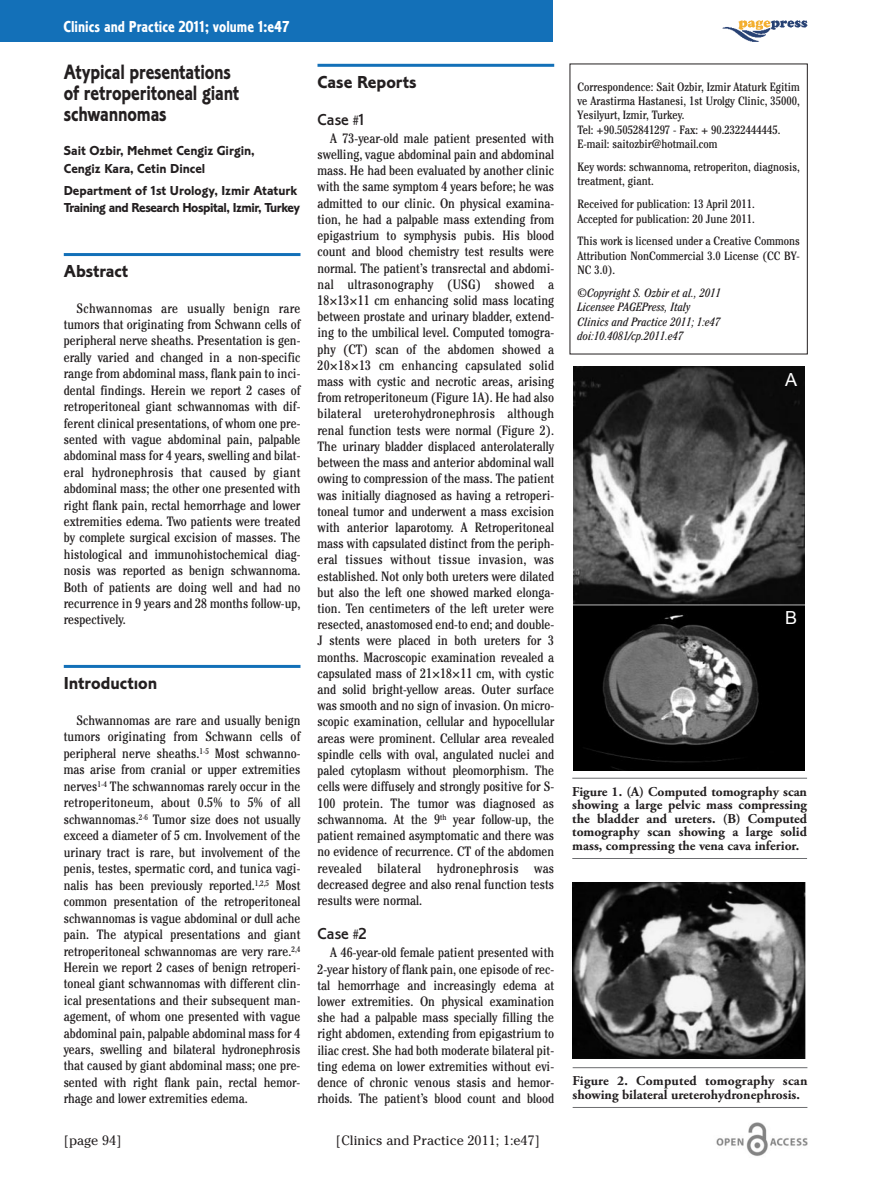
<style>
.page{position:relative;width:893px;height:1191px;background:#fff}
.page>*{position:absolute;margin:0;border:0;box-sizing:border-box;transform-origin:0 0}
.t1{font:21.6px/21.1px "Corinthian Bold Plain";letter-spacing:-.005em;color:#231f20;scale:.83 1}
.t2{font:18px "Corinthian Bold Plain";color:#231f20}
.t3{font:18px "Arial";color:#fff}
.t4{font:16.5px "Corinthian Bold Condensed Plain";color:#fff}
.t5{font:16.5px "Corinthian Medium Plain";color:#231f20}
.t6{font:condensed 13.5px/16.2px "Cheltenham";color:#231f20;text-align:justify}
.t7{font:700 13.5px/13.5px "Adobe Garamond Pro";color:#231f20;text-align:justify}
.t8{font:13.5px/17.4px "Corinthian Bold Plain";letter-spacing:-.03em;color:#231f20}
.t9{font:13.5px/17.4px "Corinthian Bold Plain";color:#231f20}
.t10{font:13.5px "Cheltenham";color:#231f20}
.t11{font:condensed 12px/14.4px "Cheltenham";color:#231f20}
.t12{font:italic condensed 12px/14.4px "Cheltenham";color:#231f20}
.s1{font-family:"Cheltenham";font-stretch:condensed;font-size:13.5px}
</style>
<div class="page">
<hr style="left:64px;top:253px;width:236px;height:3px;background:#1370b8">
<hr style="left:64px;top:665px;width:236px;height:3px;background:#1370b8">
<hr style="left:317px;top:64px;width:237px;height:3px;background:#1370b8">
<div style="left:0;top:0;width:553px;height:42px;background:#1370b8"></div>
<img style="left:716px;top:1123px;width:92px;height:33px">
<img style="left:723px;top:20px;width:84px;height:22px">
<img style="left:574px;top:366px;width:230px;height:405px">
<hr style="left:572px;top:778px;width:235px;height:1px;background:#6c6d70">
<hr style="left:572px;top:858px;width:235px;height:1px;background:#6c6d70">
<img style="left:573px;top:882px;width:233px;height:176px">
<hr style="left:573px;top:1067px;width:234px;height:1px;background:#6c6d70">
<hr style="left:573px;top:1107px;width:234px;height:1px;background:#6c6d70">
<p class="t4" style="left:63px;top:21px;width:228px">Clinics and Practice 2011; volume 1:e47</p>
<h1 class="t1" style="left:64px;top:63px;width:213px">Atypical presentations of retroperitoneal giant schwannomas</h1>
<p class="t9" style="left:64px;top:144px;width:192px">Sait Ozbir, Mehmet Cengiz Girgin,<br>Cengiz Kara, Cetin Dincel</p>
<p class="t8" style="left:64px;top:183px;width:238px">Department of 1st Urology, Izmir Ataturk<br>Training and Research Hospital, Izmir, Turkey</p>
<h2 class="t2" style="left:64px;top:265px;width:66px">Abstract</h2>
<p class="t6" style="left:64px;top:301px;width:238px;text-indent:13px">Schwannomas are usually benign rare tumors that originating from Schwann cells of peripheral nerve sheaths. Presentation is gen&shy;erally varied and changed in a non-specific range from abdominal mass, flank pain to inci&shy;dental findings. Herein we report 2 cases of retroperitoneal giant schwannomas with dif&shy;ferent clinical presentations, of whom one pre&shy;sented with vague abdominal pain, palpable abdominal mass for 4 years, swelling and bilat&shy;eral hydronephrosis that caused by giant abdominal mass; the other one presented with right flank pain, rectal hemorrhage and lower extremities edema. Two patients were treated by complete surgical excision of masses. The histological and immunohistochemical diag&shy;nosis was reported as benign schwannoma.<br>Both of patients are doing well and had no recurrence in 9 years and 28 months follow-up, respectively.</p>
<h2 class="t2" style="left:64px;top:677px;width:95px">Introductıon</h2>
<p class="t6" style="left:64px;top:713px;width:238px;text-indent:13px">Schwannomas are rare and usually benign tumors originating from Schwann cells of peripheral nerve sheaths.<sup>1-5</sup> Most schwanno&shy;mas arise from cranial or upper extremities nerves<sup>1-4</sup> The schwannomas rarely occur in the retroperitoneum, about 0.5% to 5% of all schwannomas.<sup>2-6</sup> Tumor size does not usually exceed a diameter of 5 cm. Involvement of the urinary tract is rare, but involvement of the penis, testes, spermatic cord, and tunica vagi&shy;nalis has been previously reported.<sup>1,2,5</sup> Most common presentation of the retroperitoneal schwannomas is vague abdominal or dull ache pain. The atypical presentations and giant retroperitoneal schwannomas are very rare.<sup>2,4<br></sup>Herein we report 2 cases of benign retroperi&shy;toneal giant schwannomas with different clin&shy;ical presentations and their subsequent man&shy;agement, of whom one presented with vague abdominal pain, palpable abdominal mass for 4 years, swelling and bilateral hydronephrosis that caused by giant abdominal mass; one pre&shy;sented with right flank pain, rectal hemor&shy;rhage and lower extremities edema.</p>
<h2 class="t2" style="left:317px;top:76px;width:101px">Case Reports</h2>
<p class="t5" style="left:317px;top:114px;width:48px">Case <span class="s1">#</span>1</p>
<p class="t6" style="left:317px;top:131px;width:238px;text-indent:13px">A 73-year-old male patient presented with swelling, vague abdominal pain and abdominal mass. He had been evaluated by another clinic with the same symptom 4 years before; he was admitted to our clinic. On physical examina&shy;tion, he had a palpable mass extending from epigastrium to symphysis pubis. His blood count and blood chemistry test results were normal. The patient’s transrectal and abdomi&shy;nal ultrasonography (USG) showed a 18×13×11 cm enhancing solid mass locating between prostate and urinary bladder, extend&shy;ing to the umbilical level. Computed tomogra&shy;phy (CT) scan of the abdomen showed a 20×18×13 cm enhancing capsulated solid mass with cystic and necrotic areas, arising from retroperitoneum (Figure 1A). He had also bilateral ureterohydronephrosis although renal function tests were normal (Figure 2).<br>The urinary bladder displaced anterolaterally between the mass and anterior abdominal wall owing to compression of the mass. The patient was initially diagnosed as having a retroperi&shy;toneal tumor and underwent a mass excision with anterior laparotomy. A Retroperitoneal mass with capsulated distinct from the periph&shy;eral tissues without tissue invasion, was established. Not only both ureters were dilated but also the left one showed marked elonga&shy;tion. Ten centimeters of the left ureter were resected, anastomosed end-to end; and double-J stents were placed in both ureters for 3 months. Macroscopic examination revealed a capsulated mass of 21×18×11 cm, with cystic and solid bright-yellow areas. Outer surface was smooth and no sign of invasion. On micro&shy;scopic examination, cellular and hypocellular areas were prominent. Cellular area revealed spindle cells with oval, angulated nuclei and paled cytoplasm without pleomorphism. The cells were diffusely and strongly positive for S-100 protein. The tumor was diagnosed as schwannoma. At the 9<sup>th</sup> year follow-up, the patient remained asymptomatic and there was no evidence of recurrence. CT of the abdomen revealed bilateral hydronephrosis was decreased degree and also renal function tests results were normal.</p>
<p class="t5" style="left:317px;top:928px;width:51px">Case <span class="s1">#</span>2</p>
<p class="t6" style="left:317px;top:945px;width:238px;text-indent:13px">A 46-year-old female patient presented with 2-year history of flank pain, one episode of rec&shy;tal hemorrhage and increasingly edema at lower extremities. On physical examination she had a palpable mass specially filling the right abdomen, extending from epigastrium to iliac crest. She had both moderate bilateral pit&shy;ting edema on lower extremities without evi&shy;dence of chronic venous stasis and hemor&shy;rhoids. The patient’s blood count and blood</p>
<p class="t10" style="left:64px;top:1132px;width:59px">[page 94]</p>
<p class="t10" style="left:336px;top:1132px;width:206px">[Clinics and Practice 2011; 1:e47]</p>
<p class="t11" style="left:578px;top:80px;width:224px">Correspondence: Sait Ozbir, Izmir Ataturk Egitim ve Arastirma Hastanesi, 1st Urolgy Clinic, 35000, Yesilyurt, Izmir, Turkey.<br>Tel: +90.5052841297 - Fax: + 90.2322444445.<br>E-mail: saitozbir@hotmail.com</p>
<p class="t11" style="left:578px;top:161px;width:224px">Key words: schwannoma, retroperiton, diagnosis, treatment, giant.</p>
<p class="t11" style="left:578px;top:198px;width:179px">Received for publication: 13 April 2011.<br>Accepted for publication: 20 June 2011.</p>
<p class="t11" style="left:578px;top:235px;width:224px;text-align:justify">This work is licensed under a Creative Commons Attribution NonCommercial 3.0 License (CC BY-NC 3.0).</p>
<p class="t12" style="left:578px;top:287px;width:145px">©Copyright S. Ozbir et al., 2011<br>Licensee PAGEPress, Italy<br>Clinics and Practice 2011; 1:e47 doi:10.4081/cp.2011.e47</p>
<h2 class="t3" style="left:785px;top:370px;width:14px">A</h2>
<h2 class="t3" style="left:785px;top:607px;width:14px">B</h2>
<p class="t7" style="left:572px;top:785px;width:236px">Figure 1. (A) Computed tomography scan showing a large pelvic mass compressing the bladder and ureters. (B) Computed tomography scan showing a large solid mass, compressing the vena cava inferior.</p>
<p class="t7" style="left:573px;top:1075px;width:236px">Figure 2. Computed tomography scan showing bilateral ureterohydronephrosis.</p>
</div>
